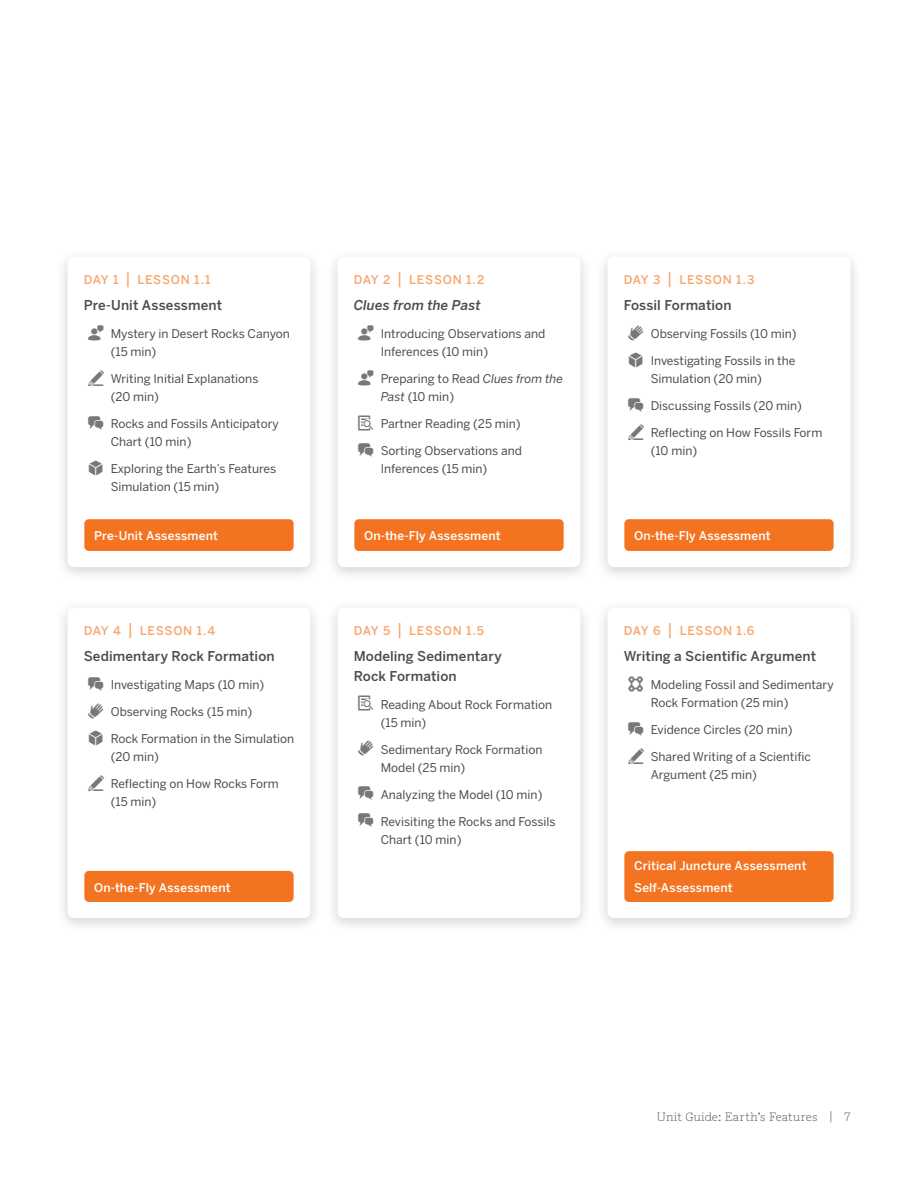
<style>
.page{position:relative;width:918px;height:1188px;background:#fff}
.page>*{position:absolute;margin:0;border:0;box-sizing:border-box;transform-origin:0 0}
.Day_lesson_subheader{font:500 13.5px/19.5px "Benton Sans";letter-spacing:.01em;color:#4b4c4d}
.Day_lesson_subheader-2{font:italic 500 13.5px "Benton Sans";letter-spacing:.005em;color:#4b4c4d}
.Day_lesson_copy_list{font:12px/18px "Benton Sans";color:#4b4c4d}
.Assessment_type{font:500 12px "Benton Sans";letter-spacing:.015em;color:#fff}
.Day_lesson_header{font:500 12px "Benton Sans";letter-spacing:.06em;color:#f9a66e}
.t1{font:300 12px "Amplify";letter-spacing:.01em;color:#4b4c4d}
.s1{font-size:16.2px}
.s2{color:#76787b}
.s3{font-style:italic}
</style>
<div class="page">
<div style="left:56px;top:599px;width:266px;height:334px;background:#231f20;opacity:.2"></div>
<div style="left:68px;top:608px;width:242px;height:310px;background:#fff;border-radius:7px"></div>
<div style="left:84px;top:871px;width:210px;height:31px;background:#f47321;border-radius:4px"></div>
<div style="left:56px;top:248px;width:266px;height:334px;background:#231f20;opacity:.2"></div>
<div style="left:68px;top:257px;width:242px;height:310px;background:#fff;border-radius:7px"></div>
<div style="left:84px;top:519px;width:210px;height:32px;background:#f47321;border-radius:4px"></div>
<div style="left:326px;top:248px;width:266px;height:334px;background:#231f20;opacity:.2"></div>
<div style="left:338px;top:257px;width:242px;height:310px;background:#fff;border-radius:7px"></div>
<div style="left:354px;top:519px;width:210px;height:32px;background:#f47321;border-radius:4px"></div>
<div style="left:596px;top:248px;width:266px;height:334px;background:#231f20;opacity:.2"></div>
<div style="left:608px;top:257px;width:242px;height:310px;background:#fff;border-radius:7px"></div>
<div style="left:624px;top:519px;width:210px;height:32px;background:#f47321;border-radius:4px"></div>
<div style="left:326px;top:599px;width:266px;height:334px;background:#231f20;opacity:.2"></div>
<div style="left:338px;top:608px;width:242px;height:310px;background:#fff;border-radius:7px"></div>
<div style="left:596px;top:599px;width:266px;height:334px;background:#231f20;opacity:.2"></div>
<div style="left:608px;top:608px;width:242px;height:310px;background:#fff;border-radius:7px"></div>
<div style="left:624px;top:851px;width:210px;height:51px;background:#f47321;border-radius:4px"></div>
<p class="Day_lesson_header" style="left:84px;top:272px;width:128px">DAY 1 <span class="s1">|</span> LESSON 1.1</p>
<p class="Day_lesson_subheader" style="left:84px;top:296px;width:140px">Pre-Unit Assessment</p>
<p class="Day_lesson_copy_list" style="left:111px;top:325px;width:181px;text-indent:-27px"><span class="s2">▼●■□</span> Mystery in Desert Rocks Canyon (15 min)</p>
<p class="Day_lesson_copy_list" style="left:111px;top:370px;width:149px;text-indent:-27px"><span class="s2">▼■■□</span> Writing Initial Explanations (20 min)</p>
<p class="Day_lesson_copy_list" style="left:111px;top:415px;width:170px;text-indent:-27px"><span class="s2">▲▼◆■▼▲■□</span> Rocks and Fossils Anticipatory<br>Chart (10 min)</p>
<p class="Day_lesson_copy_list" style="left:111px;top:460px;width:167px;text-indent:-27px"><span class="s2">▲■□</span> Exploring the Earth’s Features<br>Simulation (15 min)</p>
<p class="Assessment_type" style="left:94px;top:528px;width:125px">Pre-Unit Assessment</p>
<p class="Day_lesson_header" style="left:84px;top:623px;width:133px">DAY 4 <span class="s1">|</span> LESSON 1.4</p>
<p class="Day_lesson_subheader" style="left:84px;top:647px;width:192px">Sedimentary Rock Formation</p>
<p class="Day_lesson_copy_list" style="left:84px;top:676px;width:182px"><span class="s2">▲▼◆■▼▲■□</span> Investigating Maps (10 min)</p>
<p class="Day_lesson_copy_list" style="left:84px;top:703px;width:170px"><span class="s2">■▲□■■□</span> Observing Rocks (15 min)</p>
<p class="Day_lesson_copy_list" style="left:111px;top:730px;width:185px;text-indent:-27px"><span class="s2">▲■□</span> Rock Formation in the Simulation (20 min)</p>
<p class="Day_lesson_copy_list" style="left:111px;top:775px;width:170px;text-indent:-27px"><span class="s2">▼■■□</span> Reflecting on How Rocks Form (15 min)</p>
<p class="Assessment_type" style="left:94px;top:880px;width:138px">On-the-Fly Assessment</p>
<p class="Day_lesson_header" style="left:354px;top:272px;width:132px">DAY 2 <span class="s1">|</span> LESSON 1.2</p>
<p class="Day_lesson_subheader-2" style="left:354px;top:297px;width:129px">Clues from the Past</p>
<p class="Day_lesson_copy_list" style="left:381px;top:325px;width:166px;text-indent:-27px"><span class="s2">▼●■□</span> Introducing Observations and<br>Inferences (10 min)</p>
<p class="Day_lesson_copy_list" style="left:381px;top:370px;width:184px;text-indent:-27px"><span class="s2">▼●■□</span> Preparing to Read <span class="s3">Clues from the<br>Past</span> (10 min)</p>
<p class="Day_lesson_copy_list" style="left:354px;top:415px;width:169px"><span class="s2">■■□</span> Partner Reading (25 min)</p>
<p class="Day_lesson_copy_list" style="left:381px;top:442px;width:143px;text-indent:-27px"><span class="s2">▲▼◆■▼▲■□</span> Sorting Observations and<br>Inferences (15 min)</p>
<p class="Assessment_type" style="left:364px;top:528px;width:138px">On-the-Fly Assessment</p>
<p class="Day_lesson_header" style="left:354px;top:623px;width:132px">DAY 5 <span class="s1">|</span> LESSON 1.5</p>
<p class="Day_lesson_subheader" style="left:354px;top:647px;width:150px">Modeling Sedimentary<br>Rock Formation</p>
<p class="Day_lesson_copy_list" style="left:381px;top:695px;width:173px;text-indent:-27px"><span class="s2">■■□</span> Reading About Rock Formation (15 min)</p>
<p class="Day_lesson_copy_list" style="left:381px;top:740px;width:163px;text-indent:-27px"><span class="s2">■▲□■■□</span> Sedimentary Rock Formation<br>Model (25 min)</p>
<p class="Day_lesson_copy_list" style="left:354px;top:785px;width:190px"><span class="s2">▲▼◆■▼▲■□</span> Analyzing the Model (10 min)</p>
<p class="Day_lesson_copy_list" style="left:381px;top:812px;width:177px;text-indent:-27px"><span class="s2">▲▼◆■▼▲■□</span> Revisiting the Rocks and Fossils<br>Chart (10 min)</p>
<p class="Day_lesson_header" style="left:624px;top:272px;width:132px">DAY 3 <span class="s1">|</span> LESSON 1.3</p>
<p class="Day_lesson_subheader" style="left:624px;top:296px;width:109px">Fossil Formation</p>
<p class="Day_lesson_copy_list" style="left:624px;top:325px;width:174px"><span class="s2">■▲□■■□</span> Observing Fossils (10 min)</p>
<p class="Day_lesson_copy_list" style="left:624px;top:352px;width:173px;text-align:center"><span class="s2">▲■□</span> Investigating Fossils in the<br>Simulation (20 min)</p>
<p class="Day_lesson_copy_list" style="left:624px;top:397px;width:180px"><span class="s2">▲▼◆■▼▲■□</span> Discussing Fossils (20 min)</p>
<p class="Day_lesson_copy_list" style="left:651px;top:424px;width:173px;text-indent:-27px"><span class="s2">▼■■□</span> Reflecting on How Fossils Form (10 min)</p>
<p class="Assessment_type" style="left:634px;top:528px;width:138px">On-the-Fly Assessment</p>
<p class="Day_lesson_header" style="left:624px;top:623px;width:132px">DAY 6 <span class="s1">|</span> LESSON 1.6</p>
<p class="Day_lesson_subheader" style="left:624px;top:647px;width:194px">Writing a Scientific Argument</p>
<p class="Day_lesson_copy_list" style="left:651px;top:676px;width:185px;text-indent:-27px"><span class="s2">□●■▼□□●■□</span> Modeling Fossil and Sedimentary<br>Rock Formation (25 min)</p>
<p class="Day_lesson_copy_list" style="left:624px;top:721px;width:170px"><span class="s2">▲▼◆■▼▲■□</span> Evidence Circles (20 min)</p>
<p class="Day_lesson_copy_list" style="left:651px;top:748px;width:162px;text-indent:-27px"><span class="s2">▼■■□</span> Shared Writing of a Scientific<br>Argument (25 min)</p>
<p class="Assessment_type" style="left:634px;top:859px;width:174px">Critical Juncture Assessment</p>
<p class="Assessment_type" style="left:634px;top:880px;width:100px">Self-Assessment</p>
<p class="t1" style="left:657px;top:1109px;width:195px">Unit Guide: Earth’s Features | 7</p>
</div>
